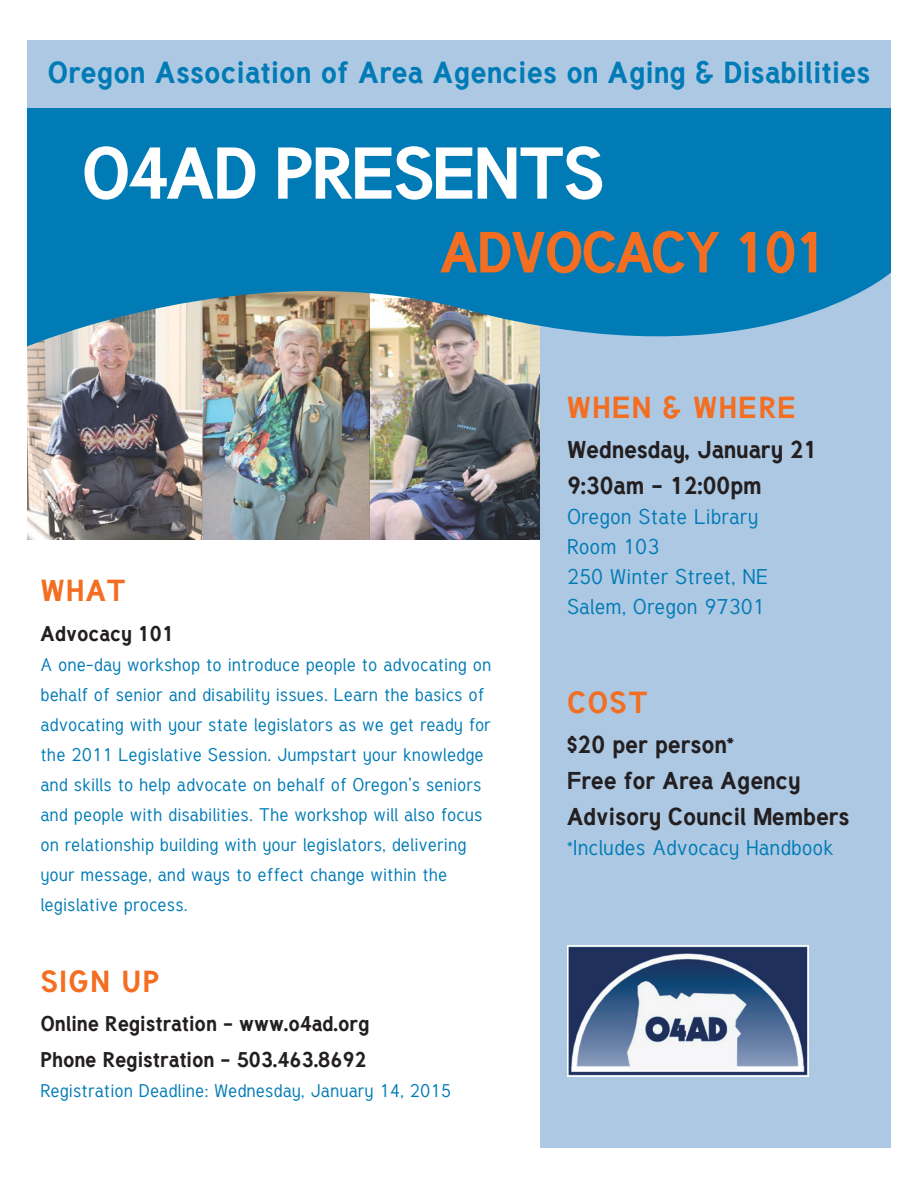
<style>
.page{position:relative;width:918px;height:1188px;background:#fff}
.page>*{position:absolute;margin:0;border:0;box-sizing:border-box;transform-origin:0 0}
.t1{font:700 72px "Tuffy";letter-spacing:-.04em;color:#fff}
.t2{font:700 57px "Tuffy";letter-spacing:-.04em;color:#f36e21}
.t3{font:700 30px "Tuffy";letter-spacing:.01em;color:#007bb5}
.t4{font:700 30px "Tuffy";letter-spacing:.04em;color:#f36e21}
.t5{font:700 24px/36px "Tuffy";color:#231f20}
.t6{font:21px/30px "Tuffy";color:#007bb5}
.t7{font:700 21px/36px "Tuffy";color:#231f20}
.t8{font:18px/30px "Tuffy";color:#007bb5}
</style>
<div class="page">
<img style="left:370px;top:387px;width:170px;height:153px">
<img style="left:27px;top:387px;width:175px;height:153px">
<div style="left:27px;top:40px;width:864px;height:72px;background:#adc8e3"></div>
<div style="left:540px;top:253px;width:351px;height:895px;background:#adc8e3"></div>
<img style="left:202px;top:387px;width:168px;height:153px">
<svg style="left:27px;top:108px;width:864px;height:279px;background:#2f8ab4"></svg>
<img style="left:567px;top:945px;width:241px;height:131px">
<h3 class="t3" style="left:48px;top:52px;width:824px">Oregon Association of Area Agencies on Aging &amp; Disabilities</h3>
<h1 class="t1" style="left:81px;top:125px;width:525px">O4AD PRESENTS</h1>
<h2 class="t2" style="left:440px;top:214px;width:389px">ADVOCACY 101</h2>
<h3 class="t4" style="left:40px;top:570px;width:87px">WHAT</h3>
<p class="t7" style="left:40px;top:614px;width:135px">Advocacy 101</p>
<p class="t8" style="left:40px;top:649px;width:452px">A one-day workshop to introduce people to advocating on behalf of senior and disability issues. Learn the basics of advocating with your state legislators as we get ready for the 2011 Legislative Session. Jumpstart your knowledge and skills to help advocate on behalf of Oregon’s seniors and people with disabilities. The workshop will also focus on relationship building with your legislators, delivering your message, and ways to effect change within the legislative process.</p>
<h3 class="t4" style="left:40px;top:961px;width:121px">SIGN UP</h3>
<p class="t7" style="left:40px;top:1005px;width:331px">Online Registration - www.o4ad.org<br>Phone Registration - 503.463.8692</p>
<p class="t8" style="left:40px;top:1075px;width:412px">Registration Deadline: Wednesday, January 14, 2015</p>
<h3 class="t4" style="left:567px;top:387px;width:231px">WHEN &amp; WHERE</h3>
<h3 class="t5" style="left:567px;top:430px;width:252px">Wednesday, January 21<br>9:30am - 12:00pm</h3>
<p class="t6" style="left:567px;top:501px;width:203px">Oregon State Library<br>Room 103<br>250 Winter Street, NE<br>Salem, Oregon 97301</p>
<h3 class="t4" style="left:567px;top:682px;width:82px">COST</h3>
<h3 class="t5" style="left:567px;top:725px;width:284px">$20 per person<sup>*<br></sup>Free for Area Agency<br>Advisory Council Members</h3>
<p class="t6" style="left:567px;top:832px;width:268px"><sup>*</sup>Includes Advocacy Handbook</p>
</div>
